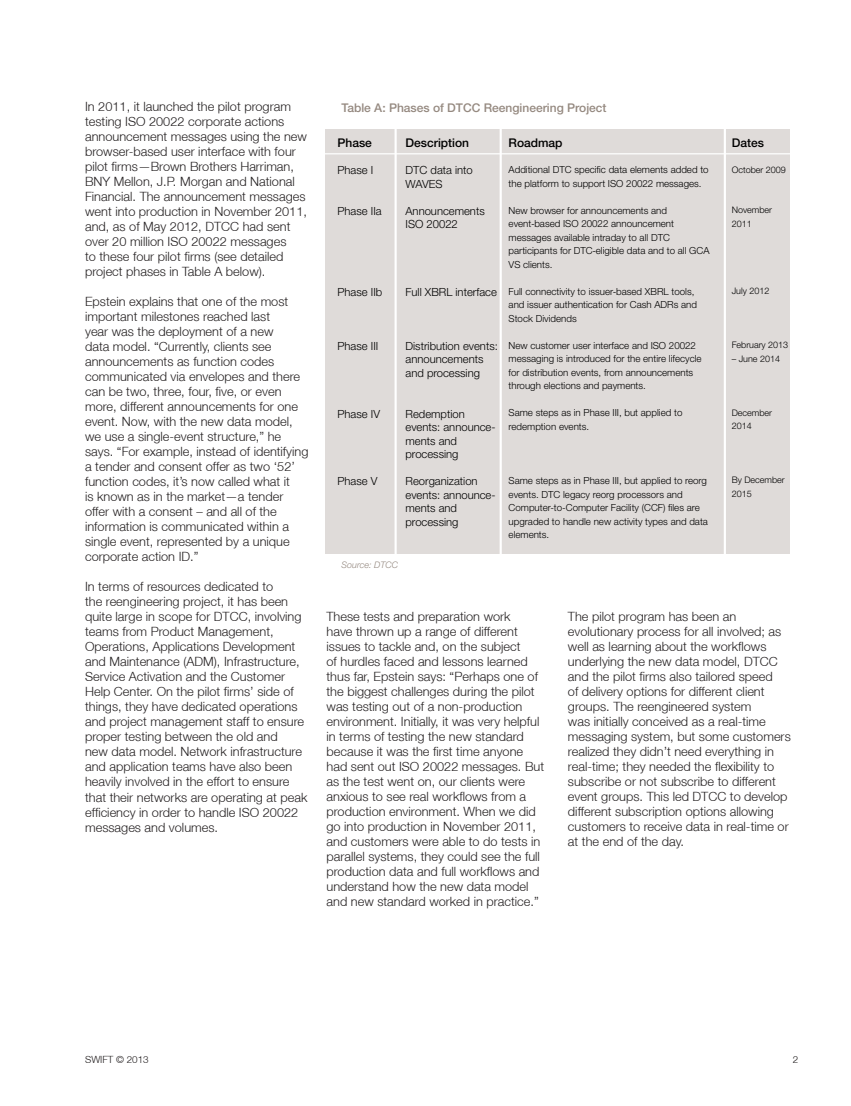
<style>
.page{position:relative;width:851px;height:1106px;background:#fff}
.page>*{position:absolute;margin:0;border:0;box-sizing:border-box;transform-origin:0 0}
.t1{font:300 12.75px/15px "Helvetica Neue LT";color:#231f20}
.t2{font:500 12px "Helvetica Neue LT Pro";color:#958980}
.t3{font:500 12px "Helvetica Neue LT Pro";color:#000}
.t4{font:300 11.25px/13.5px "Helvetica Neue LT Pro";color:#000}
.t5{font:300 9.9px "Helvetica Neue LT";color:#231f20}
.t6{font:300 9.75px/13.5px "Helvetica Neue LT Pro";color:#000}
.t7{font:300 9px/13.5px "Helvetica Neue LT Pro";color:#000}
.t8{font:italic 300 9px "Helvetica Neue LT Pro";color:#958980}
.s1{font-family:"Myriad Pro";font-weight:400}
</style>
<div class="page">
<div style="left:325px;top:130px;width:463px;height:422px;background:#dfdbd9"></div>
<hr style="left:324px;top:153px;width:466px;height:1px;background:#fff">
<hr style="left:394px;top:129px;width:2px;height:426px;background:#fff">
<hr style="left:499px;top:129px;width:2px;height:428px;background:#fff">
<hr style="left:723px;top:129px;width:2px;height:427px;background:#fff">
<p class="t1" style="left:85px;top:99px;width:223px">In 2011, it launched the pilot program testing ISO 20022 corporate actions announcement messages using the new browser-based user interface with four pilot firms—Brown Brothers Harriman, BNY Mellon, J.P. Morgan and National Financial. The announcement messages went into production in November 2011, and, as of May 2012, DTCC had sent over 20 million ISO 20022 messages<br>to these four pilot firms (see detailed project phases in Table A below).</p>
<p class="t1" style="left:85px;top:294px;width:225px">Epstein explains that one of the most important milestones reached last<br>year was the deployment of a new<br>data model. “Currently, clients see announcements as function codes communicated via envelopes and there can be two, three, four, five, or even more, different announcements for one event. Now, with the new data model, we use a single-event structure,” he says. “For example, instead of identifying a tender and consent offer as two ‘52’ function codes, it’s now called what it<br>is known as in the market—a tender offer with a consent – and all of the information is communicated within a single event, represented by a unique corporate action ID.”</p>
<p class="t1" style="left:85px;top:579px;width:224px">In terms of resources dedicated to<br>the reengineering project, it has been quite large in scope for DTCC, involving teams from Product Management, Operations, Applications Development and Maintenance (ADM), Infrastructure, Service Activation and the Customer Help Center. On the pilot firms’ side of things, they have dedicated operations and project management staff to ensure proper testing between the old and<br>new data model. Network infrastructure and application teams have also been heavily involved in the effort to ensure that their networks are operating at peak efficiency in order to handle ISO 20022 messages and volumes.</p>
<p class="t2" style="left:341px;top:100px;width:266px">Table A: Phases of DTCC Reengineering Project</p>
<p class="t3" style="left:337px;top:136px;width:36px">Phase</p>
<p class="t3" style="left:405px;top:136px;width:65px">Description</p>
<p class="t3" style="left:508px;top:136px;width:56px">Roadmap</p>
<p class="t3" style="left:731px;top:136px;width:34px">Dates</p>
<p class="t4" style="left:337px;top:163px;width:37px">Phase I</p>
<p class="t4" style="left:337px;top:204px;width:46px">Phase IIa</p>
<p class="t4" style="left:337px;top:285px;width:46px">Phase IIb</p>
<p class="t4" style="left:337px;top:339px;width:42px">Phase III</p>
<p class="t4" style="left:337px;top:406px;width:44px">Phase IV</p>
<p class="t4" style="left:337px;top:474px;width:42px">Phase V</p>
<p class="t4" style="left:405px;top:163px;width:69px">DTC data into<br>WAVES</p>
<p class="t4" style="left:405px;top:204px;width:81px">Announcements<br>ISO 20022</p>
<p class="t4" style="left:405px;top:285px;width:93px">Full XBRL interface</p>
<p class="t4" style="left:405px;top:339px;width:94px">Distribution events: announcements and processing</p>
<p class="t4" style="left:405px;top:406px;width:92px">Redemption events: announce&shy;ments and processing</p>
<p class="t4" style="left:405px;top:474px;width:92px">Reorganization events: announce&shy;ments and processing</p>
<p class="t6" style="left:508px;top:163px;width:201px">Additional DTC specific data elements added to the platform to support ISO 20022 messages.</p>
<p class="t6" style="left:508px;top:203px;width:202px">New browser for announcements and event<span class="s1">‐</span>based ISO 20022 announcement messages available intraday to all DTC participants for DTC<span class="s1">‐</span>eligible data and to all GCA VS clients.</p>
<p class="t6" style="left:508px;top:284px;width:190px">Full connectivity to issuer<span class="s1">‐</span>based XBRL tools, and issuer authentication for Cash ADRs and<br>Stock Dividends</p>
<p class="t6" style="left:508px;top:338px;width:194px">New customer user interface and ISO 20022 messaging is introduced for the entire lifecycle for distribution events, from announcements through elections and payments.</p>
<p class="t6" style="left:508px;top:406px;width:175px">Same steps as in Phase III, but applied to redemption events.</p>
<p class="t6" style="left:508px;top:473px;width:201px">Same steps as in Phase III, but applied to reorg events. DTC legacy reorg processors and Computer-to-Computer Facility (CCF) files are upgraded to handle new activity types and data elements.</p>
<p class="t7" style="left:731px;top:163px;width:56px">October 2009</p>
<p class="t7" style="left:731px;top:203px;width:42px">November<br>2011</p>
<p class="t7" style="left:731px;top:284px;width:39px">July 2012</p>
<p class="t7" style="left:731px;top:338px;width:58px">February 2013</p>
<p class="t7" style="left:731px;top:352px;width:50px">– June 2014</p>
<p class="t7" style="left:731px;top:406px;width:42px">December<br>2014</p>
<p class="t7" style="left:731px;top:473px;width:55px">By December<br>2015</p>
<p class="t8" style="left:341px;top:559px;width:58px">Source: DTCC</p>
<p class="t1" style="left:326px;top:608px;width:219px">These tests and preparation work<br>have thrown up a range of different issues to tackle and, on the subject<br>of hurdles faced and lessons learned thus far, Epstein says: “Perhaps one of the biggest challenges during the pilot was testing out of a non-production environment. Initially, it was very helpful in terms of testing the new standard because it was the first time anyone had sent out ISO 20022 messages. But as the test went on, our clients were anxious to see real workflows from a production environment. When we did go into production in November 2011, and customers were able to do tests in parallel systems, they could see the full production data and full workflows and understand how the new data model and new standard worked in practice.”</p>
<p class="t1" style="left:568px;top:608px;width:224px">The pilot program has been an evolutionary process for all involved; as well as learning about the workflows underlying the new data model, DTCC and the pilot firms also tailored speed<br>of delivery options for different client groups. The reengineered system<br>was initially conceived as a real-time messaging system, but some customers realized they didn’t need everything in real-time; they needed the flexibility to subscribe or not subscribe to different event groups. This led DTCC to develop different subscription options allowing customers to receive data in real-time or at the end of the day.</p>
<p class="t5" style="left:85px;top:1053px;width:65px">SWIFT © 2013</p>
<p class="t5" style="left:792px;top:1053px;width:7px">2</p>
</div>
